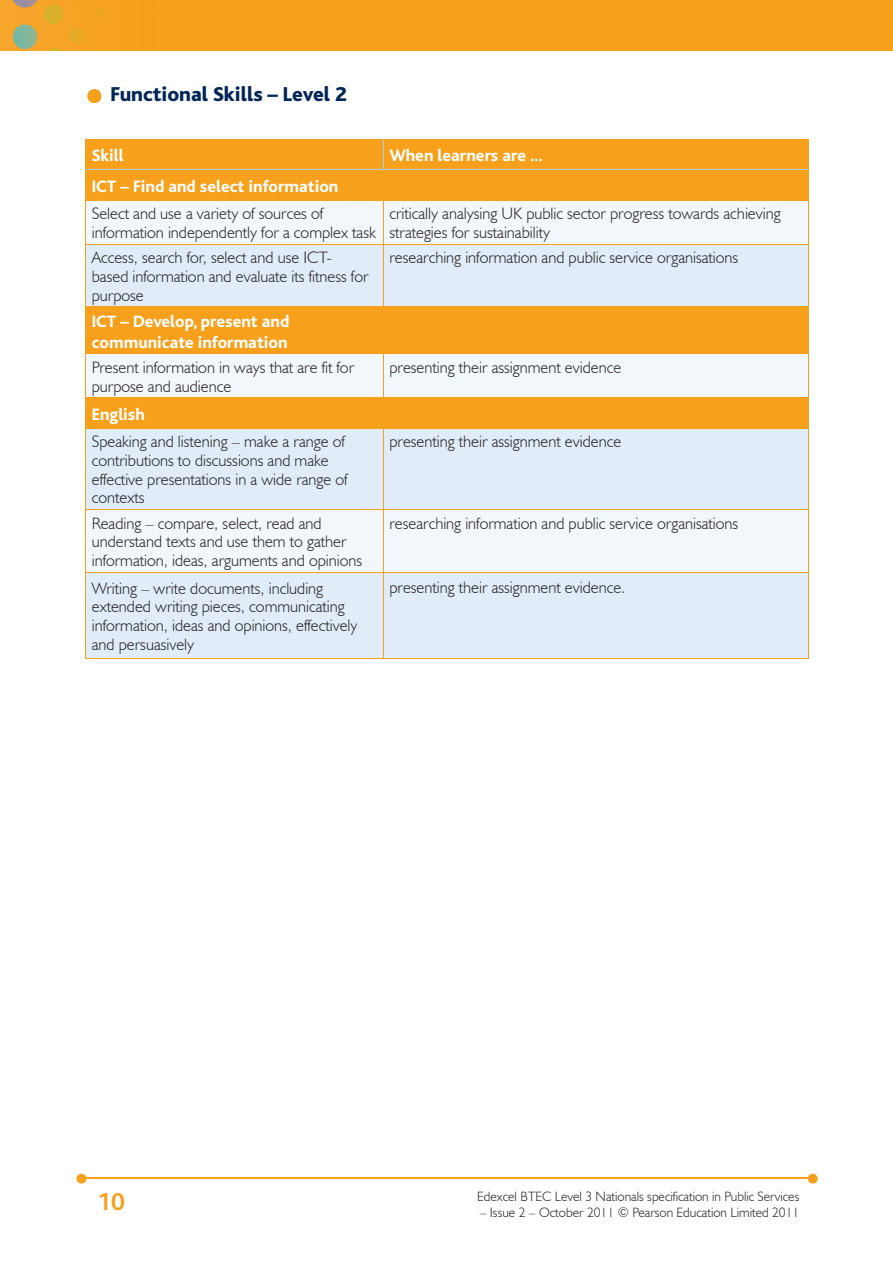
<style>
.page{position:relative;width:893px;height:1263px;background:#fff}
.page>*{position:absolute;margin:0;border:0;box-sizing:border-box;transform-origin:0 0}
.t1{font:700 25.5px "Bliss";color:#f6a01b}
.t2{font:800 21px "Bliss";color:#002556}
.t3{font:800 17.25px/21px "Bliss";color:#fff}
.t4{font:300 16.5px/18.8px "Humanist 521 BT";color:#231f20}
.t5{font:300 13.5px "Humanist 521 BT";color:#231f20}
</style>
<div class="page">
<img style="left:0;top:0;width:893px;height:51px">
<hr style="left:82px;top:1178px;width:728px;height:1px;background:#f6a01b">
<svg style="left:808px;top:1174px;width:10px;height:9px"></svg>
<svg style="left:77px;top:1174px;width:9px;height:9px"></svg>
<svg style="left:88px;top:89px;width:13px;height:14px"></svg>
<div style="left:86px;top:140px;width:722px;height:60px;background:#f6a01b"></div>
<div style="left:86px;top:201px;width:722px;height:43px;background:#f2f7fb"></div>
<div style="left:86px;top:245px;width:722px;height:62px;background:#e0edf8"></div>
<div style="left:86px;top:308px;width:722px;height:45px;background:#f6a01b"></div>
<svg style="left:86px;top:354px;width:722px;height:74px;fill:#f2f7fb"></svg>
<svg style="left:86px;top:429px;width:722px;height:229px;fill:#e0edf8"></svg>
<hr style="left:383px;top:140px;width:1px;height:30px;background:#accfed">
<hr style="left:86px;top:170px;width:297px;height:1px;background:#accfed">
<hr style="left:383px;top:170px;width:425px;height:1px;background:#accfed">
<hr style="left:85px;top:140px;width:1px;height:30px;background:#f6a01b">
<hr style="left:808px;top:140px;width:1px;height:30px;background:#f6a01b">
<hr style="left:85px;top:139px;width:298px;height:1px;background:#f6a01b">
<hr style="left:383px;top:139px;width:426px;height:1px;background:#f6a01b">
<hr style="left:383px;top:170px;width:1px;height:30px;background:#f6a01b">
<hr style="left:85px;top:170px;width:1px;height:30px;background:#f6a01b">
<hr style="left:808px;top:170px;width:1px;height:30px;background:#f6a01b">
<hr style="left:85px;top:200px;width:1px;height:44px;background:#f6a01b">
<hr style="left:85px;top:200px;width:298px;height:1px;background:#f6a01b">
<hr style="left:383px;top:200px;width:1px;height:44px;background:#f6a01b">
<hr style="left:808px;top:200px;width:1px;height:44px;background:#f6a01b">
<hr style="left:383px;top:200px;width:426px;height:1px;background:#f6a01b">
<hr style="left:85px;top:245px;width:1px;height:62px;background:#f6a01b">
<hr style="left:85px;top:244px;width:298px;height:1px;background:#f6a01b">
<hr style="left:383px;top:245px;width:1px;height:62px;background:#f6a01b">
<hr style="left:808px;top:245px;width:1px;height:62px;background:#f6a01b">
<hr style="left:383px;top:244px;width:426px;height:1px;background:#f6a01b">
<hr style="left:85px;top:307px;width:1px;height:46px;background:#f6a01b">
<hr style="left:85px;top:307px;width:298px;height:1px;background:#f6a01b">
<hr style="left:383px;top:307px;width:1px;height:46px;background:#f6a01b">
<hr style="left:808px;top:307px;width:1px;height:46px;background:#f6a01b">
<hr style="left:383px;top:307px;width:426px;height:1px;background:#f6a01b">
<hr style="left:85px;top:354px;width:1px;height:44px;background:#f6a01b">
<hr style="left:85px;top:353px;width:298px;height:1px;background:#f6a01b">
<hr style="left:383px;top:354px;width:1px;height:44px;background:#f6a01b">
<hr style="left:808px;top:354px;width:1px;height:44px;background:#f6a01b">
<hr style="left:383px;top:353px;width:426px;height:1px;background:#f6a01b">
<hr style="left:383px;top:398px;width:1px;height:30px;background:#f6a01b">
<hr style="left:85px;top:398px;width:1px;height:30px;background:#f6a01b">
<hr style="left:808px;top:398px;width:1px;height:30px;background:#f6a01b">
<hr style="left:85px;top:398px;width:298px;height:1px;background:#f6a01b">
<hr style="left:383px;top:398px;width:426px;height:1px;background:#f6a01b">
<hr style="left:85px;top:428px;width:1px;height:81px;background:#f6a01b">
<hr style="left:85px;top:428px;width:298px;height:1px;background:#f6a01b">
<hr style="left:383px;top:428px;width:1px;height:81px;background:#f6a01b">
<hr style="left:808px;top:428px;width:1px;height:81px;background:#f6a01b">
<hr style="left:383px;top:428px;width:426px;height:1px;background:#f6a01b">
<hr style="left:85px;top:510px;width:1px;height:62px;background:#f6a01b">
<hr style="left:85px;top:509px;width:298px;height:1px;background:#f6a01b">
<hr style="left:383px;top:510px;width:1px;height:62px;background:#f6a01b">
<hr style="left:808px;top:510px;width:1px;height:62px;background:#f6a01b">
<hr style="left:383px;top:509px;width:426px;height:1px;background:#f6a01b">
<hr style="left:383px;top:573px;width:1px;height:85px;background:#f6a01b">
<hr style="left:85px;top:658px;width:298px;height:1px;background:#f6a01b">
<hr style="left:383px;top:658px;width:426px;height:1px;background:#f6a01b">
<hr style="left:85px;top:573px;width:1px;height:85px;background:#f6a01b">
<hr style="left:808px;top:573px;width:1px;height:85px;background:#f6a01b">
<hr style="left:85px;top:572px;width:298px;height:1px;background:#f6a01b">
<hr style="left:383px;top:572px;width:426px;height:1px;background:#f6a01b">
<p class="t2" style="left:111px;top:83px;width:238px">Functional Skills – Level 2</p>
<p class="t3" style="left:92px;top:146px;width:33px">Skill</p>
<p class="t3" style="left:389px;top:146px;width:155px">When learners are …</p>
<p class="t3" style="left:92px;top:176px;width:248px">ICT – Find and select information</p>
<p class="t4" style="left:92px;top:204px;width:286px">Select and use a variety of sources of information independently for a complex task</p>
<p class="t4" style="left:389px;top:204px;width:393px">critically analysing UK public sector progress towards achieving strategies for sustainability</p>
<p class="t4" style="left:92px;top:248px;width:278px">Access, search for, select and use ICT&shy;based information and evaluate its fitness for purpose</p>
<p class="t4" style="left:389px;top:248px;width:350px">researching information and public service organisations</p>
<p class="t3" style="left:92px;top:311px;width:199px">ICT – Develop, present and communicate information</p>
<p class="t4" style="left:92px;top:357px;width:264px">Present information in ways that are fit for purpose and audience</p>
<p class="t4" style="left:389px;top:357px;width:233px">presenting their assignment evidence</p>
<p class="t3" style="left:92px;top:404px;width:55px">English</p>
<p class="t4" style="left:92px;top:432px;width:257px">Speaking and listening – make a range of contributions to discussions and make effective presentations in a wide range of contexts</p>
<p class="t4" style="left:389px;top:432px;width:233px">presenting their assignment evidence</p>
<p class="t4" style="left:92px;top:513px;width:272px">Reading – compare, select, read and understand texts and use them to gather information, ideas, arguments and opinions</p>
<p class="t4" style="left:389px;top:513px;width:350px">researching information and public service organisations</p>
<p class="t4" style="left:92px;top:578px;width:267px">Writing – write documents, including extended writing pieces, communicating information, ideas and opinions, effectively and persuasively</p>
<p class="t4" style="left:389px;top:578px;width:237px">presenting their assignment evidence.</p>
<h1 class="t1" style="left:97px;top:1188px;width:29px">10</h1>
<p class="t5" style="left:477px;top:1188px;width:324px">Edexcel BTEC Level 3 Nationals specification in Public Services</p>
<p class="t5" style="left:480px;top:1204px;width:321px">– Issue 2 – October 2011 © Pearson Education Limited 2011</p>
</div>
